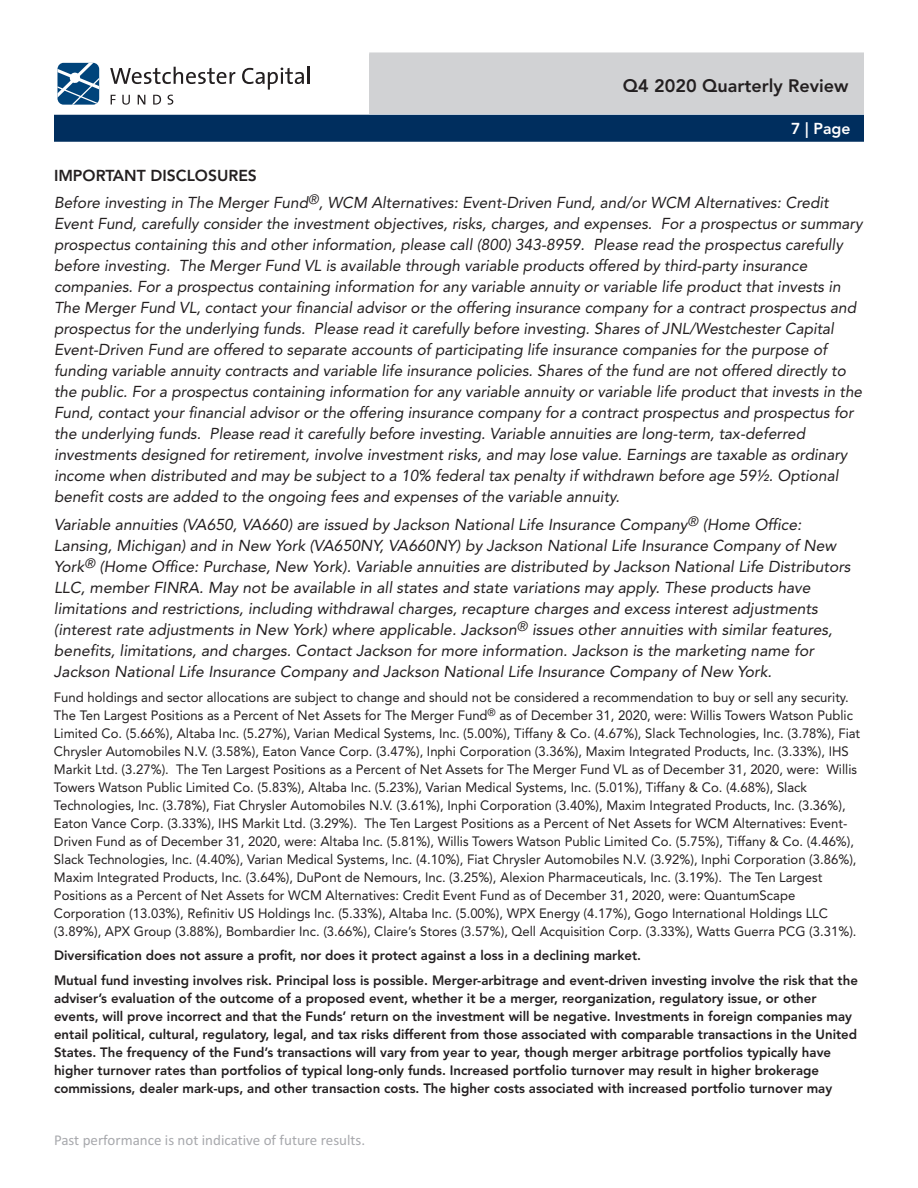
<style>
.page{position:relative;width:918px;height:1188px;background:#fff}
.page>*{position:absolute;margin:0;border:0;box-sizing:border-box;transform-origin:0 0}
.t1{font:800 18px "Avenir LT Std";color:#231f20}
.t2{font:italic 15.75px/21px "Avenir LT Std";color:#231f20}
.t3{font:800 15.75px "Avenir LT Std";color:#fff}
.t4{font:15px "Calibri";color:#a8a9ad}
.t5{font:13.5px/18px "Avenir LT Std";color:#231f20}
.t6{font:800 13.5px/18px "Avenir LT Std";color:#231f20}
.s1{font-weight:800;font-style:normal}
</style>
<div class="page">
<svg style="left:110px;top:67px;width:125px;height:17px"></svg>
<svg style="left:242px;top:67px;width:68px;height:23px"></svg>
<svg style="left:111px;top:95px;width:5px;height:10px"></svg>
<svg style="left:122px;top:95px;width:8px;height:10px"></svg>
<svg style="left:138px;top:95px;width:7px;height:10px"></svg>
<svg style="left:153px;top:95px;width:8px;height:10px"></svg>
<svg style="left:168px;top:95px;width:5px;height:10px"></svg>
<svg style="left:57px;top:63px;width:42px;height:42px"></svg>
<div style="left:54px;top:115px;width:810px;height:27px;background:#002e5e"></div>
<div style="left:369px;top:52px;width:495px;height:62px;background:#d1d2d4"></div>
<p class="t1" style="left:623px;top:79px;width:227px">Q4 2020 Quarterly Review</p>
<p class="t3" style="left:791px;top:122px;width:61px">7 | Page</p>
<p class="t2" style="left:54px;top:163px;width:776px;line-height:27.8px"><span class="s1">IMPORTANT DISCLOSURES<br></span>Before investing in The Merger Fund<sup>®</sup>, WCM Alternatives: Event-Driven Fund, and/or WCM Alternatives: Credit</p>
<p class="t2" style="left:54px;top:215px;width:810px">Event Fund, carefully consider the investment objectives, risks, charges, and expenses. For a prospectus or summary prospectus containing this and other information, please call (800) 343-8959. Please read the prospectus carefully before investing. The Merger Fund VL is available through variable products offered by third-party insurance companies. For a prospectus containing information for any variable annuity or variable life product that invests in The Merger Fund VL, contact your financial advisor or the offering insurance company for a contract prospectus and prospectus for the underlying funds. Please read it carefully before investing. Shares of JNL/Westchester Capital Event-Driven Fund are offered to separate accounts of participating life insurance companies for the purpose of funding variable annuity contracts and variable life insurance policies. Shares of the fund are not offered directly to the public. For a prospectus containing information for any variable annuity or variable life product that invests in the Fund, contact your financial advisor or the offering insurance company for a contract prospectus and prospectus for the underlying funds. Please read it carefully before investing. Variable annuities are long-term, tax-deferred investments designed for retirement, involve investment risks, and may lose value. Earnings are taxable as ordinary income when distributed and may be subject to a 10% federal tax penalty if withdrawn before age 59½. Optional benefit costs are added to the ongoing fees and expenses of the variable annuity.</p>
<p class="t2" style="left:54px;top:515px;width:798px">Variable annuities (VA650, VA660) are issued by Jackson National Life Insurance Company<sup>®</sup> (Home Office:<br>Lansing, Michigan) and in New York (VA650NY, VA660NY) by Jackson National Life Insurance Company of New York<sup>®</sup> (Home Office: Purchase, New York). Variable annuities are distributed by Jackson National Life Distributors LLC, member FINRA. May not be available in all states and state variations may apply. These products have limitations and restrictions, including withdrawal charges, recapture charges and excess interest adjustments (interest rate adjustments in New York) where applicable. Jackson<sup>®</sup> issues other annuities with similar features, benefits, limitations, and charges. Contact Jackson for more information. Jackson is the marketing name for Jackson National Life Insurance Company and Jackson National Life Insurance Company of New York.</p>
<p class="t5" style="left:54px;top:689px;width:808px">Fund holdings and sector allocations are subject to change and should not be considered a recommendation to buy or sell any security.<br>The Ten Largest Positions as a Percent of Net Assets for The Merger Fund<sup>®</sup> as of December 31, 2020, were: Willis Towers Watson Public Limited Co. (5.66%), Altaba Inc. (5.27%), Varian Medical Systems, Inc. (5.00%), Tiffany &amp; Co. (4.67%), Slack Technologies, Inc. (3.78%), Fiat Chrysler Automobiles N.V. (3.58%), Eaton Vance Corp. (3.47%), Inphi Corporation (3.36%), Maxim Integrated Products, Inc. (3.33%), IHS Markit Ltd. (3.27%). The Ten Largest Positions as a Percent of Net Assets for The Merger Fund VL as of December 31, 2020, were: Willis Towers Watson Public Limited Co. (5.83%), Altaba Inc. (5.23%), Varian Medical Systems, Inc. (5.01%), Tiffany &amp; Co. (4.68%), Slack Technologies, Inc. (3.78%), Fiat Chrysler Automobiles N.V. (3.61%), Inphi Corporation (3.40%), Maxim Integrated Products, Inc. (3.36%), Eaton Vance Corp. (3.33%), IHS Markit Ltd. (3.29%). The Ten Largest Positions as a Percent of Net Assets for WCM Alternatives: Event-Driven Fund as of December 31, 2020, were: Altaba Inc. (5.81%), Willis Towers Watson Public Limited Co. (5.75%), Tiffany &amp; Co. (4.46%), Slack Technologies, Inc. (4.40%), Varian Medical Systems, Inc. (4.10%), Fiat Chrysler Automobiles N.V. (3.92%), Inphi Corporation (3.86%), Maxim Integrated Products, Inc. (3.64%), DuPont de Nemours, Inc. (3.25%), Alexion Pharmaceuticals, Inc. (3.19%). The Ten Largest Positions as a Percent of Net Assets for WCM Alternatives: Credit Event Fund as of December 31, 2020, were: QuantumScape Corporation (13.03%), Refinitiv US Holdings Inc. (5.33%), Altaba Inc. (5.00%), WPX Energy (4.17%), Gogo International Holdings LLC (3.89%), APX Group (3.88%), Bombardier Inc. (3.66%), Claire’s Stores (3.57%), Qell Acquisition Corp. (3.33%), Watts Guerra PCG (3.31%).</p>
<p class="t6" style="left:54px;top:945px;width:805px;line-height:24.8px">Diversification does not assure a profit, nor does it protect against a loss in a declining market.<br>Mutual fund investing involves risk. Principal loss is possible. Merger-arbitrage and event-driven investing involve the risk that the</p>
<p class="t6" style="left:54px;top:991px;width:805px">adviser’s evaluation of the outcome of a proposed event, whether it be a merger, reorganization, regulatory issue, or other events, will prove incorrect and that the Funds’ return on the investment will be negative. Investments in foreign companies may entail political, cultural, regulatory, legal, and tax risks different from those associated with comparable transactions in the United States. The frequency of the Fund’s transactions will vary from year to year, though merger arbitrage portfolios typically have higher turnover rates than portfolios of typical long-only funds. Increased portfolio turnover may result in higher brokerage commissions, dealer mark-ups, and other transaction costs. The higher costs associated with increased portfolio turnover may</p>
<p class="t4" style="left:54px;top:1131px;width:313px">Past performance is not indicative of future results.</p>
</div>
